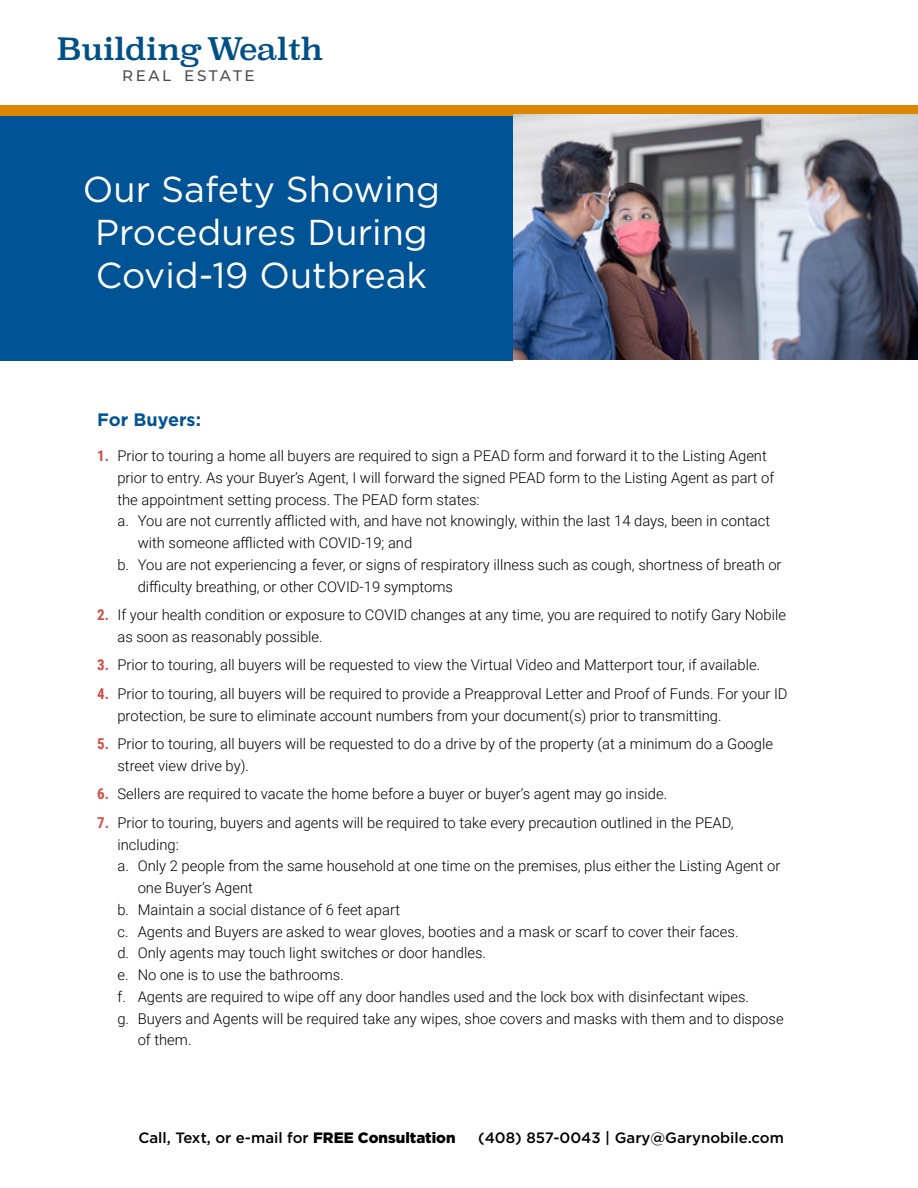
<style>
.page{position:relative;width:918px;height:1188px;background:#fff}
.page>*{position:absolute;margin:0;border:0;box-sizing:border-box;transform-origin:0 0}
.t1{font:36px/43.2px "Gotham";color:#fff;text-align:center}
.t2{font:30.45px "Superclarendon";letter-spacing:-.02em;color:#005087}
.t3{font:700 18px "Gotham";color:#005394}
.t4{font:500 15.15px "Montserrat";letter-spacing:.17em;color:#4d4d4f}
.t5{font:500 15px "Gotham";color:#000}
.t6{font:300 14.85px/21.8px "Roboto";color:#000}
.s1{font-family:"Roboto Condensed";font-weight:700;font-size:15px;color:#d44b48}
.s2{font-weight:900}
</style>
<div class="page">
<div style="left:0;top:114px;width:513px;height:247px;background:#005394"></div>
<div style="left:0;top:105px;width:918px;height:11px;background:#dc8700"></div>
<img style="left:513px;top:115px;width:405px;height:245px">
<h2 class="t2" style="left:57px;top:28px;width:268px">Building Wealth</h2>
<p class="t4" style="left:122px;top:65px;width:134px">REAL ESTATE</p>
<h1 class="t1" style="left:83px;top:166px;width:358px">Our Safety Showing<br>Procedures During<br>Covid-19 Outbreak</h1>
<p class="t3" style="left:97px;top:408px;width:105px">For Buyers:</p>
<p class="t6" style="left:97px;top:444px;width:671px"><span class="s1">1.</span> Prior to touring a home all buyers are required to sign a PEAD form and forward it to the Listing Agent</p>
<p class="t6" style="left:117px;top:466px;width:659px">prior to entry. As your Buyer’s Agent, I will forward the signed PEAD form to the Listing Agent as part of</p>
<p class="t6" style="left:117px;top:488px;width:364px">the appointment setting process. The PEAD form states:</p>
<p class="t6" style="left:117px;top:510px;width:654px">a. You are not currently afflicted with, and have not knowingly, within the last 14 days, been in contact</p>
<p class="t6" style="left:138px;top:531px;width:276px">with someone afflicted with COVID-19; and</p>
<p class="t6" style="left:117px;top:553px;width:666px">b. You are not experiencing a fever, or signs of respiratory illness such as cough, shortness of breath or</p>
<p class="t6" style="left:138px;top:575px;width:317px">difficulty breathing, or other COVID-19 symptoms</p>
<p class="t6" style="left:117px;top:603px;width:670px;text-indent:-20px"><span class="s1">2.</span> If your health condition or exposure to COVID changes at any time, you are required to notify Gary Nobile as soon as reasonably possible.</p>
<p class="t6" style="left:97px;top:654px;width:665px"><span class="s1">3.</span> Prior to touring, all buyers will be requested to view the Virtual Video and Matterport tour, if available.</p>
<p class="t6" style="left:117px;top:682px;width:672px;text-indent:-20px"><span class="s1">4.</span> Prior to touring, all buyers will be required to provide a Preapproval Letter and Proof of Funds. For your ID protection, be sure to eliminate account numbers from your document(s) prior to transmitting.</p>
<p class="t6" style="left:117px;top:732px;width:657px;text-indent:-20px"><span class="s1">5.</span> Prior to touring, all buyers will be requested to do a drive by of the property (at a minimum do a Google street view drive by).</p>
<p class="t6" style="left:97px;top:783px;width:572px"><span class="s1">6.</span> Sellers are required to vacate the home before a buyer or buyer’s agent may go inside.</p>
<p class="t6" style="left:97px;top:811px;width:638px"><span class="s1">7.</span> Prior to touring, buyers and agents will be required to take every precaution outlined in the PEAD,</p>
<p class="t6" style="left:117px;top:833px;width:63px">including:</p>
<p class="t6" style="left:117px;top:855px;width:664px">a. Only 2 people from the same household at one time on the premises, plus either the Listing Agent or</p>
<p class="t6" style="left:138px;top:876px;width:117px">one Buyer’s Agent</p>
<p class="t6" style="left:117px;top:898px;width:284px">b. Maintain a social distance of 6 feet apart</p>
<p class="t6" style="left:117px;top:920px;width:623px">c. Agents and Buyers are asked to wear gloves, booties and a mask or scarf to cover their faces.</p>
<p class="t6" style="left:117px;top:942px;width:370px">d. Only agents may touch light switches or door handles.</p>
<p class="t6" style="left:117px;top:963px;width:228px">e. No one is to use the bathrooms.</p>
<p class="t6" style="left:117px;top:985px;width:633px">f. Agents are required to wipe off any door handles used and the lock box with disinfectant wipes.</p>
<p class="t6" style="left:117px;top:1007px;width:668px">g. Buyers and Agents will be required take any wipes, shoe covers and masks with them and to dispose</p>
<p class="t6" style="left:138px;top:1029px;width:55px">of them.</p>
<p class="t5" style="left:138px;top:1128px;width:319px">Call, Text, or e-mail for <span class="s2">FREE Consultation</span></p>
<p class="t5" style="left:478px;top:1128px;width:307px">(408) 857-0043 | Gary@Garynobile.com</p>
</div>
